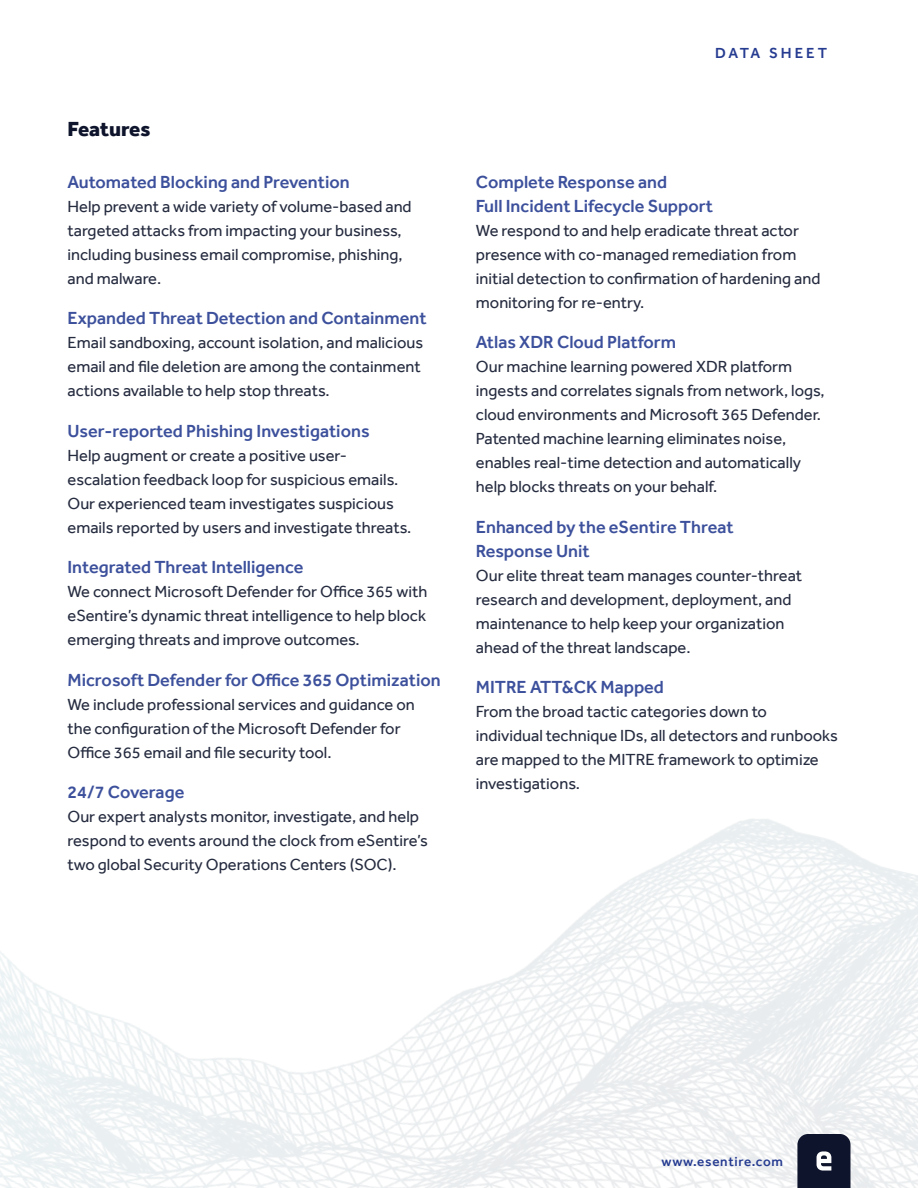
<style>
.page{position:relative;width:918px;height:1188px;background:#fff}
.page>*{position:absolute;margin:0;border:0;box-sizing:border-box;transform-origin:0 0}
.t1{font:800 21px "Effra";color:#0e142b}
.Body_copy{font:500 18px/24px "Effra";color:#3c509c}
.Body_copy-2{font:16.5px/24px "Effra";color:#262c40}
.t2{font:500 15px "Effra";letter-spacing:.2em;color:#263c91}
.t3{font:500 13.5px "Effra";letter-spacing:.05em;color:#263c91}
</style>
<div class="page">
<img style="left:0;top:819px;width:918px;height:369px">
<svg style="left:797px;top:1134px;width:53px;height:54px;background:#252a3f"></svg>
<p class="t1" style="left:68px;top:116px;width:85px">Features</p>
<p class="Body_copy" style="left:68px;top:169px;width:284px">Automated Blocking and Prevention</p>
<p class="Body_copy-2" style="left:68px;top:194px;width:346px">Help prevent a wide variety of volume-based and targeted attacks from impacting your business, including business email compromise, phishing, and malware.</p>
<p class="Body_copy" style="left:68px;top:306px;width:361px">Expanded Threat Detection and Containment</p>
<p class="Body_copy-2" style="left:68px;top:330px;width:357px">Email sandboxing, account isolation, and malicious email and file deletion are among the containment actions available to help stop threats.</p>
<p class="Body_copy" style="left:68px;top:418px;width:304px">User-reported Phishing Investigations</p>
<p class="Body_copy-2" style="left:68px;top:443px;width:345px">Help augment or create a positive user&shy;escalation feedback loop for suspicious emails.<br>Our experienced team investigates suspicious emails reported by users and investigate threats.</p>
<p class="Body_copy" style="left:68px;top:555px;width:237px">Integrated Threat Intelligence</p>
<p class="Body_copy-2" style="left:68px;top:579px;width:361px;text-align:justify">We connect Microsoft Defender for Office 365 with eSentire’s dynamic threat intelligence to help block emerging threats and improve outcomes.</p>
<p class="Body_copy" style="left:68px;top:667px;width:375px">Microsoft Defender for Office 365 Optimization</p>
<p class="Body_copy-2" style="left:68px;top:692px;width:349px">We include professional services and guidance on the configuration of the Microsoft Defender for<br>Office 365 email and file security tool.</p>
<p class="Body_copy" style="left:68px;top:780px;width:118px">24/7 Coverage</p>
<p class="Body_copy-2" style="left:68px;top:804px;width:362px">Our expert analysts monitor, investigate, and help respond to events around the clock from eSentire’s two global Security Operations Centers (SOC).</p>
<p class="t2" style="left:715px;top:44px;width:114px">DATA SHEET</p>
<p class="Body_copy" style="left:476px;top:169px;width:239px">Complete Response and<br>Full Incident Lifecycle Support</p>
<p class="Body_copy-2" style="left:476px;top:218px;width:346px">We respond to and help eradicate threat actor presence with co-managed remediation from initial detection to confirmation of hardening and monitoring for re-entry.</p>
<p class="Body_copy" style="left:476px;top:330px;width:202px">Atlas XDR Cloud Platform</p>
<p class="Body_copy-2" style="left:476px;top:354px;width:350px">Our machine learning powered XDR platform ingests and correlates signals from network, logs, cloud environments and Microsoft 365 Defender.<br>Patented machine learning eliminates noise, enables real-time detection and automatically help blocks threats on your behalf.</p>
<p class="Body_copy" style="left:476px;top:514px;width:259px">Enhanced by the eSentire Threat<br>Response Unit</p>
<p class="Body_copy-2" style="left:476px;top:563px;width:328px">Our elite threat team manages counter-threat research and development, deployment, and maintenance to help keep your organization ahead of the threat landscape.</p>
<p class="Body_copy" style="left:476px;top:675px;width:190px">MITRE ATT&amp;CK Mapped</p>
<p class="Body_copy-2" style="left:476px;top:699px;width:364px">From the broad tactic categories down to individual technique IDs, all detectors and runbooks are mapped to the MITRE framework to optimize investigations.</p>
<p class="t3" style="left:662px;top:1153px;width:123px">www.esentire.com</p>
</div>
